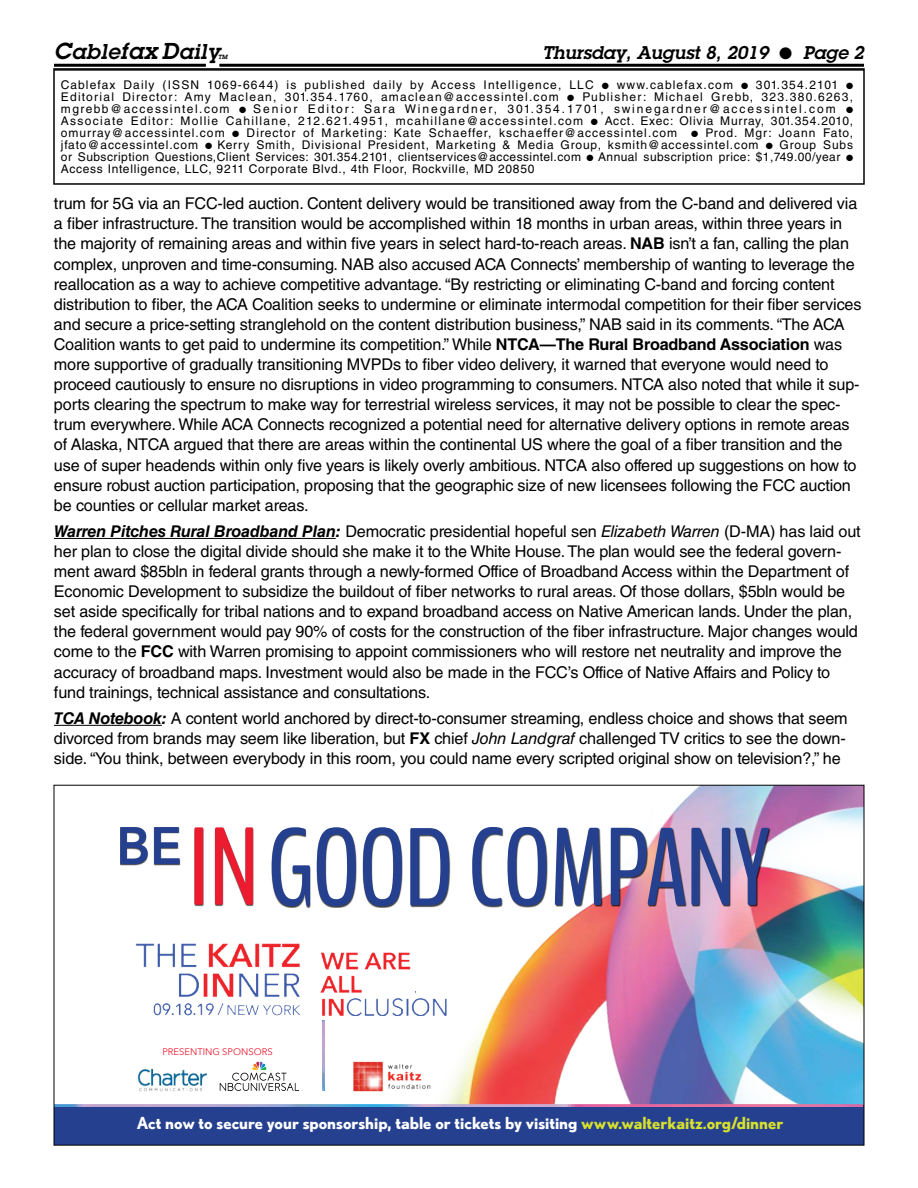
<style>
.page{position:relative;width:918px;height:1188px;background:#fff}
.page>*{position:absolute;margin:0;border:0;box-sizing:border-box;transform-origin:0 0}
.t1{font:110.1px "Bench Nine";letter-spacing:-.02em;color:#25408f}
.t2{font:italic 600 21px "Lubalin Graph Std";letter-spacing:.03em;color:#000}
.t3{font:italic 600 18px "Lubalin Graph Std";color:#000}
.t4{font:700 16.5px "Nobel";color:#fff}
.t5{font:16.2px/20.1px "Helvetica LT Std";letter-spacing:-.01em;color:#000}
.t6{font:12px/12px "Helvetica LT Std";letter-spacing:.06em;color:#000;text-align:justify}
.t7{font:9.45px "Avenir Next";color:#ed1b30}
.t8{font:italic 600 6px "Lubalin Graph Std";color:#000}
.s1{font-size:22.5px}
.s2{font-weight:700}
.s3{font-weight:700;font-style:italic}
.s4{font-style:italic}
.s5{color:#ed1b30}
.s6{color:#d7e02d}
</style>
<div class="page">
<hr style="left:219px;top:64px;width:645px;height:3px;background:#000">
<hr style="left:54px;top:64px;width:152px;height:3px;background:#000">
<div style="left:53px;top:68px;width:812px;height:117px;border:2px solid #000"></div>
<img style="left:415px;top:787px;width:447px;height:317px">
<div style="left:54px;top:1105px;width:810px;height:40px;background:#25408f"></div>
<div style="left:120px;top:827px;width:650px;height:81px;background:#000;opacity:.75"></div>
<img style="left:135px;top:943px;width:166px;height:73px">
<img style="left:320px;top:952px;width:91px;height:69px">
<img style="left:320px;top:997px;width:130px;height:20px">
<div style="left:367px;top:973px;width:48px;height:20px;background:#fff"></div>
<img style="left:137px;top:1068px;width:70px;height:24px">
<svg style="left:220px;top:1062px;width:79px;height:29px"></svg>
<img style="left:353px;top:1056px;width:82px;height:39px">
<img style="left:56px;top:1104px;width:806px;height:2px">
<img style="left:322px;top:1021px;width:3px;height:70px">
<hr style="left:54px;top:538px;width:282px;height:1px;background:#000">
<hr style="left:54px;top:725px;width:108px;height:1px;background:#000">
<p class="t2" style="left:54px;top:38px;width:167px"><span class="s1">C</span>able<span class="s1">fax D</span>aily</p>
<p class="t8" style="left:218px;top:53px;width:11px">TM</p>
<p class="t3" style="left:542px;top:41px;width:323px">Thursday, August 8, 2019 ● Page 2</p>
<p class="t6" style="left:61px;top:79px;width:794px">Cablefax Daily (ISSN 1069-6644) is published daily by Access Intelligence, LLC ● www.cablefax.com ● 301.354.2101 ● Editorial Director: Amy Maclean, 301.354.1760, amaclean@accessintel.com ● Publisher: Michael Grebb, 323.380.6263, mgrebb@accessintel.com ● Senior Editor: Sara Winegardner, 301.354.1701, swinegardner@accessintel.com ● Associate Editor: Mollie Cahillane, 212.621.4951, mcahillane@accessintel.com ● Acct. Exec: Olivia Murray, 301.354.2010, omurray@accessintel.com ● Director of Marketing: Kate Schaeffer, kschaeffer@accessintel.com ● Prod. Mgr: Joann Fato, jfato@accessintel.com ● Kerry Smith, Divisional President, Marketing &amp; Media Group, ksmith@accessintel.com ● Group Subs or Subscription Questions,Client Services: 301.354.2101, clientservices@accessintel.com ● Annual subscription price: $1,749.00/year ● Access Intelligence, LLC, 9211 Corporate Blvd., 4th Floor, Rockville, MD 20850</p>
<p class="t5" style="left:54px;top:193px;width:809px">trum for 5G via an FCC-led auction. Content delivery would be transitioned away from the C-band and delivered via a fiber infrastructure. The transition would be accomplished within 18 months in urban areas, within three years in the majority of remaining areas and within five years in select hard-to-reach areas. <span class="s2">NAB</span> isn’t a fan, calling the plan complex, unproven and time-consuming. NAB also accused ACA Connects’ membership of wanting to leverage the reallocation as a way to achieve competitive advantage. “By restricting or eliminating C-band and forcing content distribution to fiber, the ACA Coalition seeks to undermine or eliminate intermodal competition for their fiber services and secure a price-setting stranglehold on the content distribution business,” NAB said in its comments. “The ACA Coalition wants to get paid to undermine its competition.” While <span class="s2">NTCA—The Rural Broadband Association</span> was more supportive of gradually transitioning MVPDs to fiber video delivery, it warned that everyone would need to proceed cautiously to ensure no disruptions in video programming to consumers. NTCA also noted that while it sup&shy;ports clearing the spectrum to make way for terrestrial wireless services, it may not be possible to clear the spec&shy;trum everywhere. While ACA Connects recognized a potential need for alternative delivery options in remote areas of Alaska, NTCA argued that there are areas within the continental US where the goal of a fiber transition and the use of super headends within only five years is likely overly ambitious. NTCA also offered up suggestions on how to ensure robust auction participation, proposing that the geographic size of new licensees following the FCC auction be counties or cellular market areas.</p>
<p class="t5" style="left:54px;top:521px;width:808px"><span class="s3">Warren Pitches Rural Broadband Plan:</span> Democratic presidential hopeful sen <span class="s4">Elizabeth Warren</span> (D-MA) has laid out her plan to close the digital divide should she make it to the White House. The plan would see the federal govern&shy;ment award $85bln in federal grants through a newly-formed Office of Broadband Access within the Department of Economic Development to subsidize the buildout of fiber networks to rural areas. Of those dollars, $5bln would be set aside specifically for tribal nations and to expand broadband access on Native American lands. Under the plan, the federal government would pay 90% of costs for the construction of the fiber infrastructure. Major changes would come to the <span class="s2">FCC</span> with Warren promising to appoint commissioners who will restore net neutrality and improve the accuracy of broadband maps. Investment would also be made in the FCC’s Office of Native Affairs and Policy to fund trainings, technical assistance and consultations.</p>
<p class="t5" style="left:54px;top:708px;width:795px;text-align:justify"><span class="s3">TCA Notebook:</span> A content world anchored by direct-to-consumer streaming, endless choice and shows that seem divorced from brands may seem like liberation, but <span class="s2">FX</span> chief <span class="s4">John Landgraf</span> challenged TV critics to see the down&shy;side. “You think, between everybody in this room, you could name every scripted original show on television?,” he</p>
<h1 class="t1" style="left:116px;top:797px;width:656px"><sup>BE</sup><span class="s5">IN</span>GOOD COMPANY</h1>
<p class="t7" style="left:162px;top:1044px;width:112px">PRESENTING SPONSORS</p>
<p class="t4" style="left:137px;top:1113px;width:648px">Act now to secure your sponsorship, table or tickets by visiting <span class="s6">www.walterkaitz.org/dinner</span></p>
</div>
